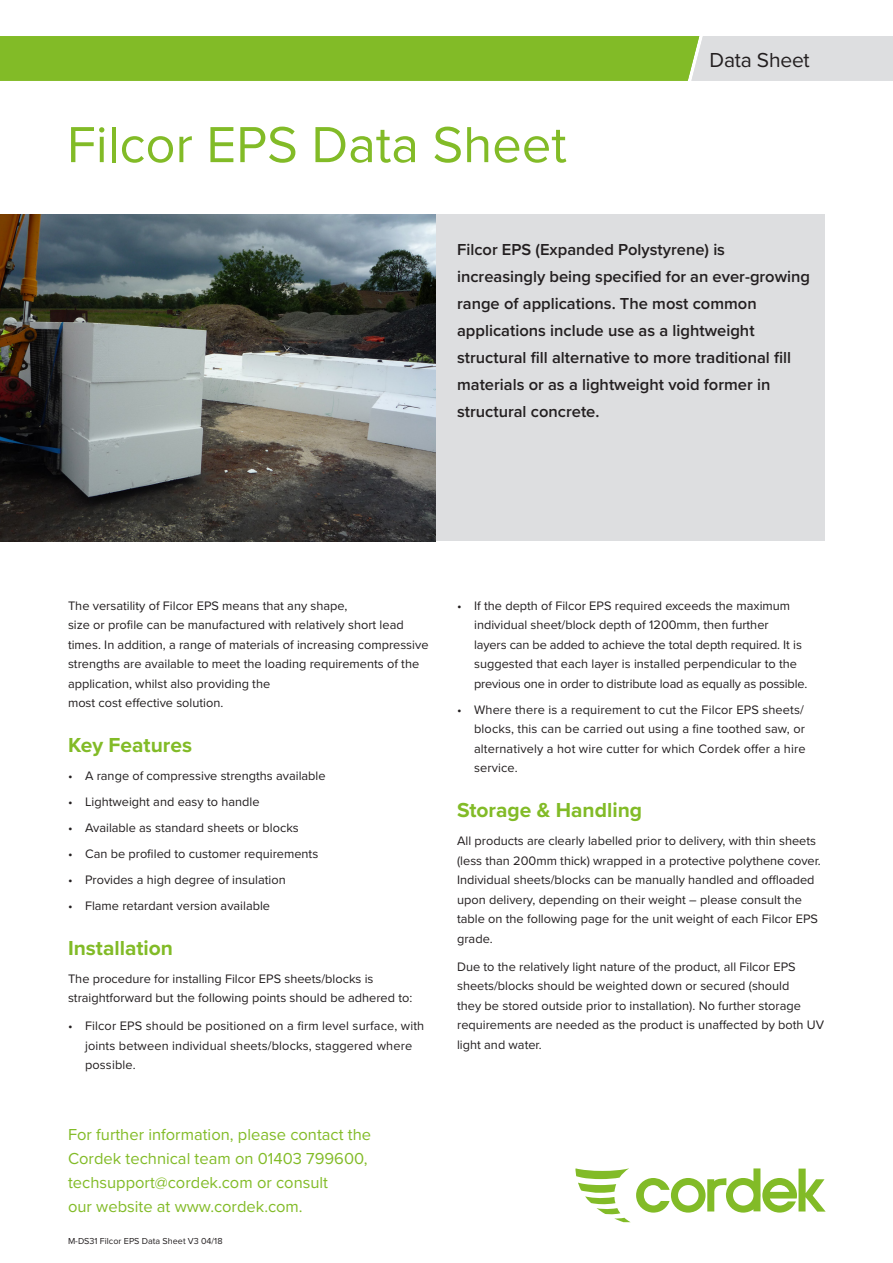
<style>
.page{position:relative;width:893px;height:1263px;background:#fff}
.page>*{position:absolute;margin:0;border:0;box-sizing:border-box;transform-origin:0 0}
.t1{font:52.5px "Proxima Nova";color:#82bb27}
.GREEN_SUBHEADER{font:700 21px "Proxima Nova";color:#82bb27}
.t2{font:21px "Proxima Nova";letter-spacing:-.01em;color:#231f20}
.PRODUCT_DESCRIPTION{font:600 16.5px/27px "Proxima Nova";color:#231f20}
.GREEN_CONTACT{font:16.5px/24px "Proxima Nova";color:#82bb27}
.BODY_COPY{font:12.75px/19.5px "Proxima Nova";color:#231f20}
.BODY_COPY-2{font:9px "Proxima Nova";color:#231f20}
</style>
<div class="page">
<div style="left:436px;top:215px;width:389px;height:326px;background:#dddee0"></div>
<svg style="left:575px;top:1168px;width:251px;height:54px"></svg>
<svg style="left:0;top:36px;width:893px;height:45px;background:#96c350"></svg>
<img style="left:0;top:215px;width:436px;height:326px">
<p class="t1" style="left:67px;top:105px;width:501px">Filcor EPS Data Sheet</p>
<p class="t2" style="left:709px;top:44px;width:102px">Data Sheet</p>
<p class="PRODUCT_DESCRIPTION" style="left:457px;top:237px;width:354px">Filcor EPS (Expanded Polystyrene) is increasingly being specified for an ever-growing range of applications. The most common applications include use as a lightweight structural fill alternative to more traditional fill materials or as a lightweight void former in structural concrete.</p>
<p class="BODY_COPY" style="left:68px;top:595px;width:362px">The versatility of Filcor EPS means that any shape,<br>size or profile can be manufactured with relatively short lead times. In addition, a range of materials of increasing compressive strengths are available to meet the loading requirements of the application, whilst also providing the<br>most cost effective solution.</p>
<p class="GREEN_SUBHEADER" style="left:68px;top:729px;width:126px">Key Features</p>
<p class="BODY_COPY" style="left:68px;top:766px;width:259px">• A range of compressive strengths available</p>
<p class="BODY_COPY" style="left:68px;top:791px;width:193px">• Lightweight and easy to handle</p>
<p class="BODY_COPY" style="left:68px;top:817px;width:232px">• Available as standard sheets or blocks</p>
<p class="BODY_COPY" style="left:68px;top:843px;width:252px">• Can be profiled to customer requirements</p>
<p class="BODY_COPY" style="left:68px;top:869px;width:219px">• Provides a high degree of insulation</p>
<p class="BODY_COPY" style="left:68px;top:895px;width:204px">• Flame retardant version available</p>
<p class="GREEN_SUBHEADER" style="left:68px;top:932px;width:107px">Installation</p>
<p class="BODY_COPY" style="left:68px;top:968px;width:346px">The procedure for installing Filcor EPS sheets/blocks is straightforward but the following points should be adhered to:</p>
<p class="BODY_COPY" style="left:85px;top:1015px;width:341px;text-indent:-17px">• Filcor EPS should be positioned on a firm level surface, with joints between individual sheets/blocks, staggered where possible.</p>
<p class="GREEN_CONTACT" style="left:68px;top:1122px;width:305px">For further information, please contact the Cordek technical team on 01403 799600, techsupport@cordek.com or consult<br>our website at www.cordek.com.</p>
<p class="BODY_COPY-2" style="left:68px;top:1234px;width:156px">M-DS31 Filcor EPS Data Sheet V3 04/18</p>
<p class="BODY_COPY" style="left:474px;top:595px;width:335px;text-indent:-17px">• If the depth of Filcor EPS required exceeds the maximum individual sheet/block depth of 1200mm, then further<br>layers can be added to achieve the total depth required. It is suggested that each layer is installed perpendicular to the previous one in order to distribute load as equally as possible.</p>
<p class="BODY_COPY" style="left:474px;top:699px;width:333px;text-indent:-17px">• Where there is a requirement to cut the Filcor EPS sheets/ blocks, this can be carried out using a fine toothed saw, or alternatively a hot wire cutter for which Cordek offer a hire service.</p>
<p class="GREEN_SUBHEADER" style="left:457px;top:794px;width:186px">Storage &amp; Handling</p>
<p class="BODY_COPY" style="left:457px;top:830px;width:365px">All products are clearly labelled prior to delivery, with thin sheets (less than 200mm thick) wrapped in a protective polythene cover.<br>Individual sheets/blocks can be manually handled and offloaded upon delivery, depending on their weight – please consult the table on the following page for the unit weight of each Filcor EPS grade.</p>
<p class="BODY_COPY" style="left:457px;top:956px;width:369px">Due to the relatively light nature of the product, all Filcor EPS sheets/blocks should be weighted down or secured (should<br>they be stored outside prior to installation). No further storage requirements are needed as the product is unaffected by both UV light and water.</p>
</div>
